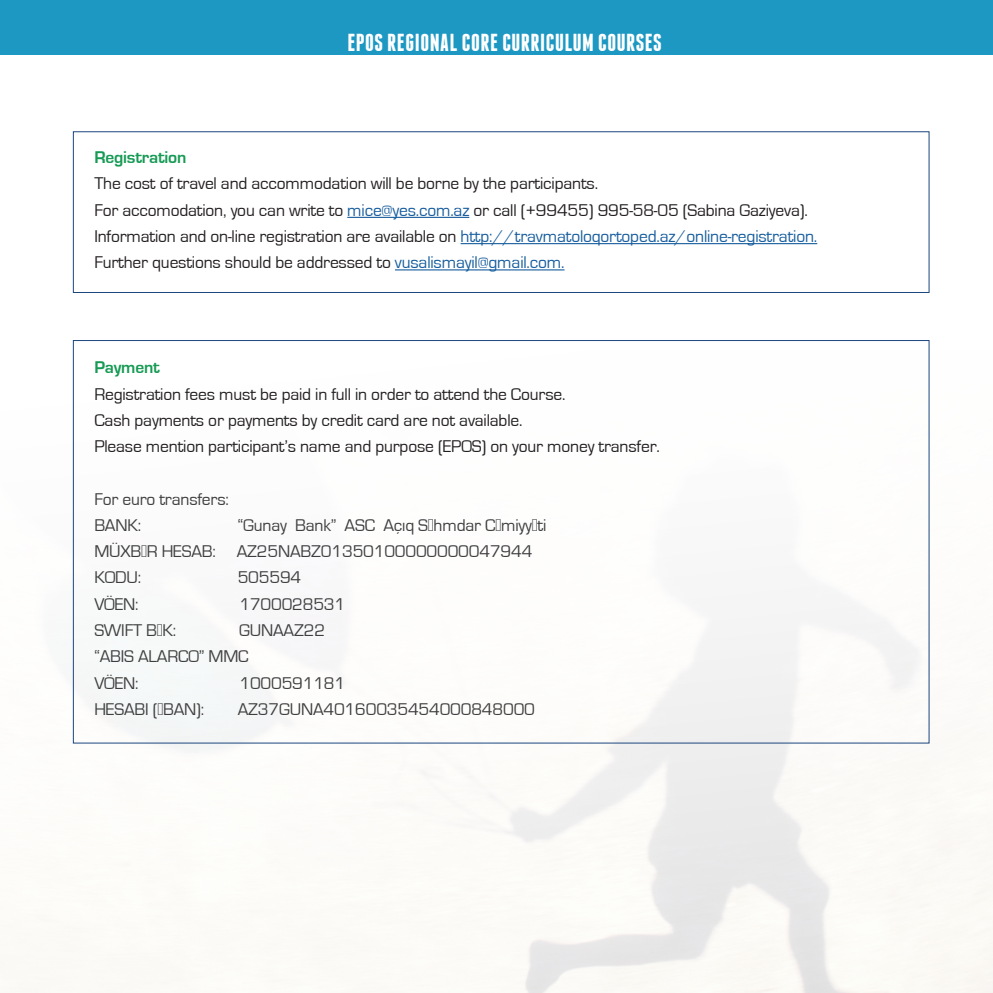
<style>
.page{position:relative;width:993px;height:993px;background:#fff}
.page>*{position:absolute;margin:0;border:0;box-sizing:border-box;transform-origin:0 0}
.t1{font:700 24.5px "Franchise";letter-spacing:.02em;color:#fff}
.t2{font:17.5px "Eurostile";letter-spacing:-.01em;color:#231f20}
.t3{font:17.5px "Eurostile";letter-spacing:-.01em;color:#3e3e3f}
.t4{font:17.5px "Eurostile";letter-spacing:-.01em;color:#175d9e}
.t5{font:700 17.5px "Eurostile";letter-spacing:-.01em;color:#169a54}
.s1{color:#175d9e}
.s2{color:#231f20}
</style>
<div class="page">
<div style="left:0;top:0;width:992px;height:55px;background:#1d98c3"></div>
<hr style="left:347px;top:217px;width:122px;height:1px;background:#175d9e">
<hr style="left:460px;top:243px;width:357px;height:1px;background:#175d9e">
<hr style="left:395px;top:269px;width:169px;height:1px;background:#175d9e">
<div style="left:73px;top:131px;width:856px;height:162px;border:1px solid #1b467e"></div>
<h1 class="t1" style="left:347px;top:31px;width:316px">EPOS REGIONAL CORE CURRICULUM COURSES</h1>
<p class="t5" style="left:94px;top:148px;width:94px">Registration</p>
<p class="t2" style="left:94px;top:174px;width:505px">The cost of travel and accommodation will be borne by the participants.</p>
<p class="t2" style="left:94px;top:200px;width:714px">For accomodation, you can write to <span class="s1">mice@yes.com.az</span> or call (+99455) 995-58-05 (Sabina Gaziyeva).</p>
<p class="t4" style="left:94px;top:227px;width:724px"><span class="s2">Information and on-line registration are available on</span> http://travmatoloqortoped.az/online-registration.</p>
<p class="t2" style="left:94px;top:253px;width:471px">Further questions should be addressed to <span class="s1">vusalismayil@gmail.com.</span></p>
<p class="t5" style="left:94px;top:358px;width:67px">Payment</p>
<p class="t2" style="left:94px;top:384px;width:472px">Registration fees must be paid in full in order to attend the Course.</p>
<p class="t2" style="left:94px;top:410px;width:429px">Cash payments or payments by credit card are not available.</p>
<p class="t2" style="left:94px;top:437px;width:567px">Please mention participant’s name and purpose (EPOS) on your money transfer.</p>
<p class="t3" style="left:94px;top:489px;width:136px">For euro transfers:</p>
<p class="t3" style="left:94px;top:515px;width:48px">BANK:</p>
<p class="t3" style="left:238px;top:515px;width:310px">“Gunay Bank” ASC Açıq Səhmdar Cəmiyyəti</p>
<p class="t3" style="left:94px;top:542px;width:439px">MÜXBİR HESAB: AZ25NABZ01350100000000047944</p>
<p class="t3" style="left:94px;top:568px;width:48px">KODU:</p>
<p class="t3" style="left:238px;top:568px;width:65px">505594</p>
<p class="t3" style="left:94px;top:594px;width:46px">VÖEN:</p>
<p class="t3" style="left:239px;top:594px;width:107px">1700028531</p>
<p class="t3" style="left:94px;top:620px;width:83px">SWIFT BİK:</p>
<p class="t3" style="left:239px;top:620px;width:87px">GUNAAZ22</p>
<p class="t3" style="left:94px;top:647px;width:156px">“ABIS ALARCO” MMC</p>
<p class="t3" style="left:94px;top:673px;width:46px">VÖEN:</p>
<p class="t3" style="left:239px;top:673px;width:107px">1000591181</p>
<p class="t3" style="left:94px;top:699px;width:111px">HESABI (İBAN):</p>
<p class="t3" style="left:238px;top:699px;width:299px">AZ37GUNA40160035454000848000</p>
</div>
